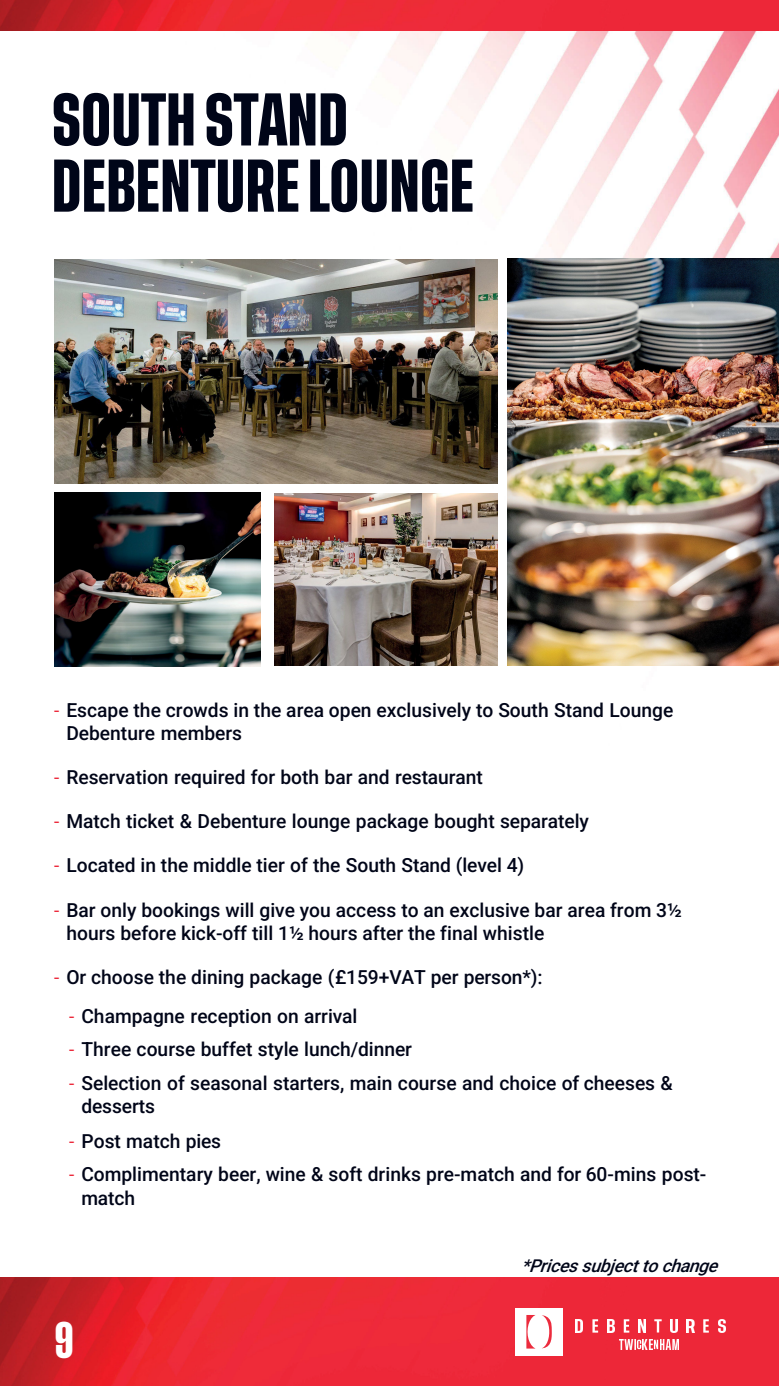
<style>
.page{position:relative;width:779px;height:1386px;background:#fff}
.page>*{position:absolute;margin:0;border:0;box-sizing:border-box;transform-origin:0 0}
.t1{font:600 55.12px/66.1px "Tusker Grotesk 5600";color:#000518}
.t2{font:600 38.15px "Tusker Grotesk 5600";color:#fff}
.t3{font:500 19.25px/23.1px "Roboto";color:#000518}
.t4{font:italic 500 17.5px "Roboto";color:#000518}
.s1{font-weight:400;font-size:18.81px;color:#ec2b3d}
</style>
<div class="page">
<img style="left:8px;top:30px;width:771px;height:637px">
<img style="left:0;top:1277px;width:779px;height:108px">
<div style="left:515px;top:1307px;width:48px;height:48px;background:#fff"></div>
<svg style="left:526px;top:1315px;width:9px;height:33px"></svg>
<svg style="left:542px;top:1315px;width:10px;height:33px"></svg>
<img style="left:576px;top:1318px;width:7px;height:14px">
<svg style="left:592px;top:1318px;width:6px;height:14px"></svg>
<img style="left:607px;top:1318px;width:7px;height:14px">
<svg style="left:624px;top:1318px;width:5px;height:14px"></svg>
<img style="left:639px;top:1318px;width:7px;height:14px">
<svg style="left:654px;top:1318px;width:7px;height:14px"></svg>
<img style="left:670px;top:1318px;width:7px;height:14px">
<img style="left:687px;top:1318px;width:7px;height:14px">
<svg style="left:703px;top:1318px;width:6px;height:14px"></svg>
<img style="left:718px;top:1318px;width:7px;height:14px">
<img style="left:619px;top:1339px;width:16px;height:9px">
<svg style="left:637px;top:1339px;width:21px;height:9px"></svg>
<img style="left:660px;top:1339px;width:18px;height:9px">
<img style="left:0;top:0;width:779px;height:30px">
<img style="left:54px;top:260px;width:444px;height:223px">
<img style="left:274px;top:494px;width:224px;height:171px">
<img style="left:508px;top:258px;width:271px;height:407px">
<img style="left:54px;top:492px;width:207px;height:174px">
<h2 class="t1" style="left:52px;top:90px;width:424px">SOUTH STAND<br>DEBENTURE LOUNGE</h2>
<p class="t3" style="left:66px;top:697px;width:608px;text-indent:-12px"><span class="s1">-</span> Escape the crowds in the area open exclusively to South Stand Lounge<br>Debenture members</p>
<p class="t3" style="left:54px;top:765px;width:430px"><span class="s1">-</span> Reservation required for both bar and restaurant</p>
<p class="t3" style="left:54px;top:809px;width:536px"><span class="s1">-</span> Match ticket &amp; Debenture lounge package bought separately</p>
<p class="t3" style="left:54px;top:853px;width:472px"><span class="s1">-</span> Located in the middle tier of the South Stand (level 4)</p>
<p class="t3" style="left:66px;top:897px;width:617px;text-indent:-12px"><span class="s1">-</span> Bar only bookings will give you access to an exclusive bar area from 3½ hours before kick-off till 1½ hours after the final whistle</p>
<p class="t3" style="left:54px;top:964px;width:490px"><span class="s1">-</span> Or choose the dining package (£159+VAT per person*):</p>
<p class="t3" style="left:69px;top:1003px;width:290px"><span class="s1">-</span> Champagne reception on arrival</p>
<p class="t3" style="left:69px;top:1037px;width:344px"><span class="s1">-</span> Three course buffet style lunch/dinner</p>
<p class="t3" style="left:81px;top:1069px;width:593px;line-height:23.8px;text-indent:-12px"><span class="s1">-</span> Selection of seasonal starters, main course and choice of cheeses &amp; desserts</p>
<p class="t3" style="left:69px;top:1128px;width:153px"><span class="s1">-</span> Post match pies</p>
<p class="t3" style="left:81px;top:1161px;width:626px;line-height:23.8px;text-indent:-12px"><span class="s1">-</span> Complimentary beer, wine &amp; soft drinks pre-match and for 60-mins post&shy;match</p>
<h2 class="t2" style="left:54px;top:1316px;width:21px">9</h2>
<p class="t4" style="left:521px;top:1253px;width:205px">*Prices subject to change</p>
</div>
